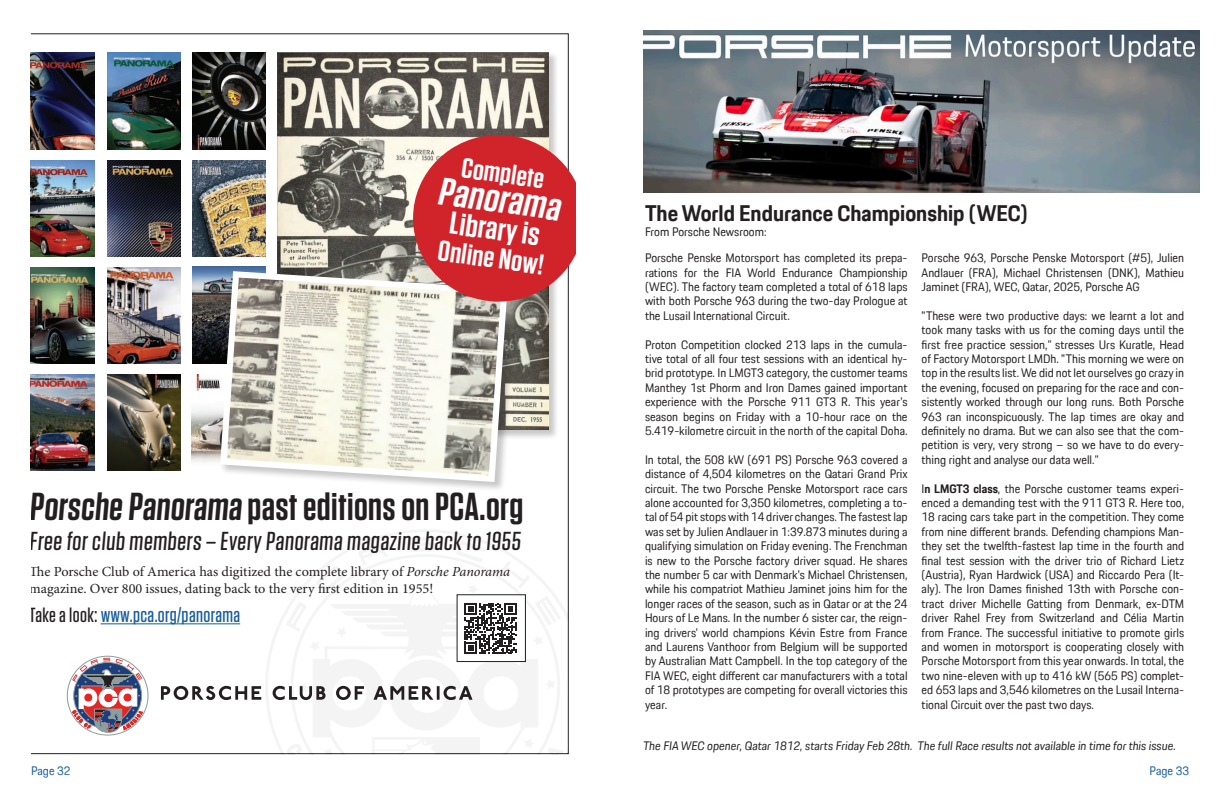
<style>
.page{position:relative;width:1224px;height:792px;background:#fff}
.page>*{position:absolute;margin:0;border:0;box-sizing:border-box;transform-origin:0 0}
.t1{font:600 39px "Tungsten";letter-spacing:.01em;color:#231f20}
.t2{font:600 39px "Tungsten";color:#fff;scale:1.11 1}
.t3{font:600 31.5px "Tungsten";color:#fff;scale:1.11 1}
.t4{font:600 28.8px "Tungsten";color:#fff;scale:1.11 1}
.t5{font:600 27.8px "Tungsten";color:#fff;scale:1.11 1}
.t6{font:500 26px "Tungsten";color:#231f20;scale:1.05 1}
.t7{font:700 22px "Porsche Next TT";color:#231f20}
.t8{font:500 20.4px "Tungsten";letter-spacing:.02em;color:#175d9e}
.t9{font:13.9px/16.7px "Minion Pro";color:#231f20}
.t10{font:12px/14.4px "Porsche Next TT";color:#231f20;text-align:justify}
.t11{font:italic 12px "Porsche Next TT";color:#231f20}
.t12{font:12px "Porsche Next TT";color:#175d9e}
.s1{font-style:italic}
.s2{color:#231f20}
.s3{font-weight:700}
</style>
<div class="page">
<img style="left:643px;top:31px;width:557px;height:161px">
<svg style="left:31px;top:33px;width:538px;height:721px"></svg>
<svg style="left:265px;top:529px;width:304px;height:225px"></svg>
<svg style="left:67px;top:656px;width:81px;height:79px"></svg>
<div style="left:67px;top:656px;width:81px;height:79px;border:1px solid #8e9d9d;border-radius:50%"></div>
<svg style="left:72px;top:658px;width:71px;height:75px"></svg>
<svg style="left:161px;top:686px;width:100px;height:14px"></svg>
<hr style="left:101px;top:623px;width:139px;height:1px;background:#175d9e">
<img style="left:31px;top:52px;width:63px;height:98px">
<img style="left:31px;top:161px;width:64px;height:96px">
<img style="left:31px;top:268px;width:63px;height:96px">
<img style="left:31px;top:375px;width:63px;height:96px">
<img style="left:108px;top:375px;width:73px;height:95px">
<img style="left:108px;top:52px;width:72px;height:98px">
<img style="left:108px;top:161px;width:73px;height:96px">
<img style="left:108px;top:268px;width:73px;height:96px">
<img style="left:192px;top:375px;width:25px;height:92px">
<img style="left:192px;top:52px;width:73px;height:98px">
<img style="left:192px;top:161px;width:73px;height:96px">
<img style="left:192px;top:267px;width:73px;height:96px">
<div style="left:277px;top:51px;width:282px;height:389px;background:#231f20;opacity:.25"></div>
<img style="left:277px;top:52px;width:272px;height:378px">
<div style="left:220px;top:271px;width:298px;height:221px;background:#231f20;opacity:.25"></div>
<svg style="left:217px;top:268px;width:294px;height:217px"></svg>
<svg style="left:273px;top:537px;width:291px;height:217px"></svg>
<div style="left:457px;top:594px;width:69px;height:68px;border:1px solid #231f20"></div>
<svg style="left:413px;top:135px;width:163px;height:167px;background:#d2464a"></svg>
<p class="t5" style="left:464px;top:153px;width:76px;rotate:8deg">Complete</p>
<p class="t2" style="left:441px;top:170px;width:112px;rotate:8deg">Panorama</p>
<p class="t3" style="left:452px;top:206px;width:83px;rotate:8deg">Library is</p>
<p class="t4" style="left:440px;top:235px;width:97px;rotate:8deg">Online Now!</p>
<p class="t1" style="left:29px;top:486px;width:495px">Porsche Panorama past editions on PCA.org</p>
<p class="t6" style="left:29px;top:527px;width:472px">Free for club members – Every Panorama magazine back to 1955</p>
<p class="t9" style="left:29px;top:564px;width:482px">The Porsche Club of America has digitized the complete library of <span class="s1">Porsche Panorama </span>magazine. Over 800 issues, dating back to the very first edition in 1955!</p>
<p class="t8" style="left:29px;top:604px;width:212px"><span class="s2">Take a look:</span> www.pca.org/panorama</p>
<p class="t7" style="left:645px;top:199px;width:384px">The World Endurance Championship (WEC)</p>
<p class="t10" style="left:645px;top:224px;width:123px">From Porsche Newsroom:</p>
<p class="t10" style="left:922px;top:251px;width:264px">Porsche 963, Porsche Penske Motorsport (#5), Julien Andlauer (FRA), Michael Christensen (DNK), Mathieu Jaminet (FRA), WEC, Qatar, 2025, Porsche AG</p>
<p class="t10" style="left:922px;top:308px;width:264px">"These were two productive days: we learnt a lot and took many tasks with us for the coming days until the first free practice session,” stresses Urs Kuratle, Head of Factory Motorsport LMDh. "This morning we were on top in the results list. We did not let ourselves go crazy in the evening, focused on preparing for the race and con&shy;sistently worked through our long runs. Both Porsche 963 ran inconspicuously. The lap times are okay and definitely no drama. But we can also see that the com&shy;petition is very, very strong – so we have to do every&shy;thing right and analyse our data well.”</p>
<p class="t10" style="left:922px;top:481px;width:264px">I<span class="s3">n LMGT3 class</span>, the Porsche customer teams experi&shy;enced a demanding test with the 911 GT3 R. Here too, 18 racing cars take part in the competition. They come from nine different brands. Defending champions Man&shy;they set the twelfth-fastest lap time in the fourth and final test session with the driver trio of Richard Lietz (Austria), Ryan Hardwick (USA) and Riccardo Pera (It&shy;aly). The Iron Dames finished 13th with Porsche con&shy;tract driver Michelle Gatting from Denmark, ex-DTM driver Rahel Frey from Switzerland and Célia Martin from France. The successful initiative to promote girls and women in motorsport is cooperating closely with Porsche Motorsport from this year onwards. In total, the two nine-eleven with up to 416 kW (565 PS) complet&shy;ed 653 laps and 3,546 kilometres on the Lusail Interna&shy;tional Circuit over the past two days.</p>
<p class="t11" style="left:643px;top:738px;width:534px">The FIA WEC opener, Qatar 1812, starts Friday Feb 28th. The full Race results not available in time for this issue.</p>
<p class="t10" style="left:645px;top:251px;width:264px">Porsche Penske Motorsport has completed its prepa&shy;rations for the FIA World Endurance Championship (WEC). The factory team completed a total of 618 laps with both Porsche 963 during the two-day Prologue at the Lusail International Circuit.</p>
<p class="t10" style="left:645px;top:337px;width:264px">Proton Competition clocked 213 laps in the cumula&shy;tive total of all four test sessions with an identical hy&shy;brid prototype. In LMGT3 category, the customer teams Manthey 1st Phorm and Iron Dames gained important experience with the Porsche 911 GT3 R. This year's season begins on Friday with a 10-hour race on the 5.419-kilometre circuit in the north of the capital Doha.</p>
<p class="t10" style="left:645px;top:452px;width:264px">In total, the 508 kW (691 PS) Porsche 963 covered a distance of 4,504 kilometres on the Qatari Grand Prix circuit. The two Porsche Penske Motorsport race cars alone accounted for 3,350 kilometres, completing a to&shy;tal of 54 pit stops with 14 driver changes. The fastest lap was set by Julien Andlauer in 1:39.873 minutes during a qualifying simulation on Friday evening. The Frenchman is new to the Porsche factory driver squad. He shares the number 5 car with Denmark's Michael Christensen, while his compatriot Mathieu Jaminet joins him for the longer races of the season, such as in Qatar or at the 24<br>Hours of Le Mans. In the number 6 sister car, the reign&shy;ing drivers' world champions Kévin Estre from France and Laurens Vanthoor from Belgium will be supported by Australian Matt Campbell. In the top category of the FIA WEC, eight different car manufacturers with a total of 18 prototypes are competing for overall victories this year.</p>
<p class="t12" style="left:31px;top:763px;width:41px">Page 32</p>
<p class="t12" style="left:1150px;top:763px;width:41px">Page 33</p>
</div>
